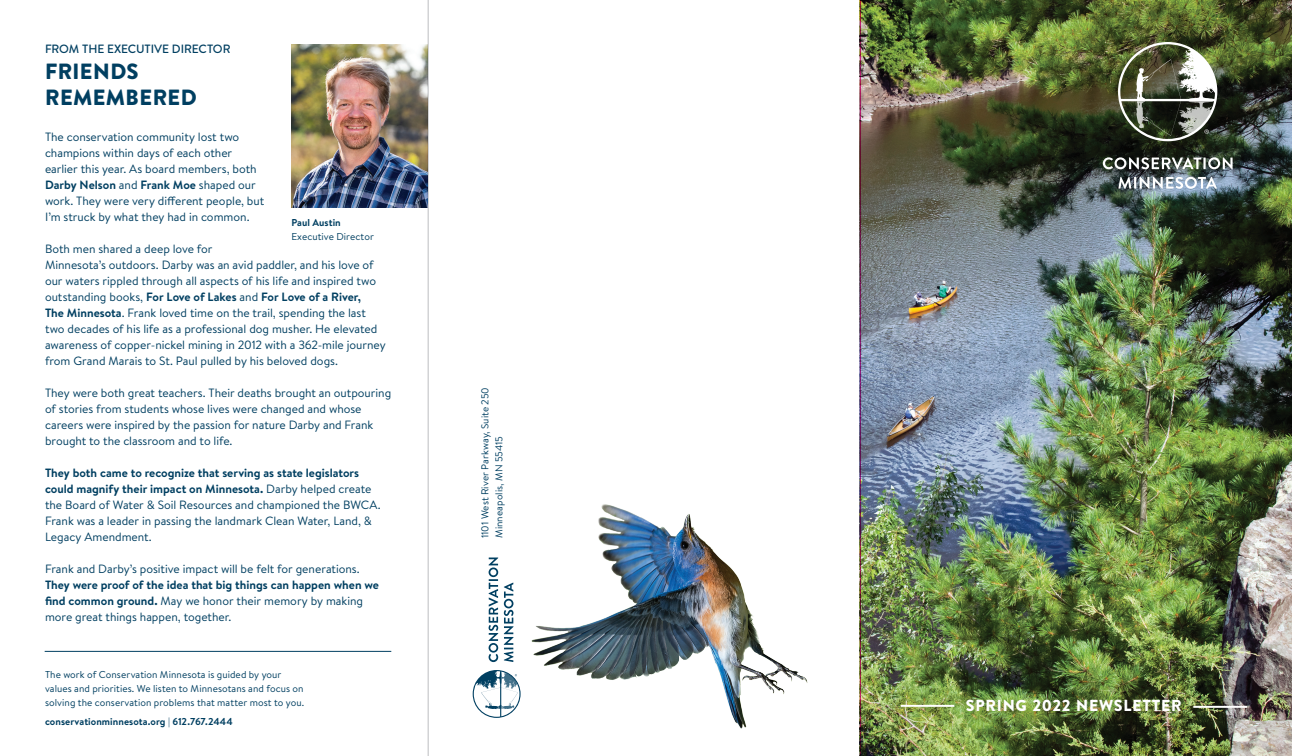
<style>
.page{position:relative;width:1292px;height:756px;background:#fff}
.page>*{position:absolute;margin:0;border:0;box-sizing:border-box;transform-origin:0 0}
.t1{font:900 22px/26px "Brandon Text";letter-spacing:.015em;color:#003f61}
.t2{font:900 16px "Brandon Text";letter-spacing:.05em;color:#fff}
.default_paragraph{font:12px/16px "Brandon Text";letter-spacing:-.005em;color:#003f61}
.t3{font:500 12px "Brandon Text";letter-spacing:-.01em;color:#003f61}
.return_address{font:10px/14px "Brandon Text";letter-spacing:.005em;color:#003f61}
.caption_no_spacing_a{font:700 10px "Brandon Text";letter-spacing:.005em;color:#003f61}
.caption_no_spacing_a-2{font:10px "Brandon Text";letter-spacing:.005em;color:#003f61}
.s1{font-weight:700}
.s2{font-weight:400}
</style>
<div class="page">
<img style="left:861px;top:0;width:431px;height:756px">
<hr style="left:900px;top:705px;width:54px;height:2px;background:#fff">
<hr style="left:1193px;top:706px;width:54px;height:2px;background:#fff">
<svg style="left:1102px;top:157px;width:130px;height:12px"></svg>
<svg style="left:1118px;top:177px;width:99px;height:12px"></svg>
<img style="left:1118px;top:42px;width:99px;height:99px">
<img style="left:531px;top:504px;width:277px;height:225px">
<svg style="left:504px;top:583px;width:9px;height:79px"></svg>
<svg style="left:488px;top:558px;width:10px;height:104px"></svg>
<svg style="left:472px;top:670px;width:48px;height:48px"></svg>
<hr style="left:45px;top:651px;width:346px;height:1px;background:#003f61">
<img style="left:291px;top:45px;width:136px;height:162px">
<hr style="left:860px;top:0;width:1px;height:756px;background:#ed028c">
<hr style="left:428px;top:0;width:1px;height:756px;background:#bcbdc0">
<p class="t3" style="left:45px;top:41px;width:187px">FROM THE EXECUTIVE DIRECTOR</p>
<p class="t1" style="left:45px;top:58px;width:153px">FRIENDS<br>REMEMBERED</p>
<p class="default_paragraph" style="left:45px;top:128px;width:221px">The conservation community lost two champions within days of each other earlier this year. As board members, both <span class="s1">Darby Nelson</span> and <span class="s1">Frank Moe</span> shaped our work. They were very different people, but I’m struck by what they had in common.</p>
<p class="default_paragraph" style="left:45px;top:240px;width:342px">Both men shared a deep love for<br>Minnesota’s outdoors. Darby was an avid paddler, and his love of our waters rippled through all aspects of his life and inspired two outstanding books, <span class="s1">For Love of Lakes</span> and <span class="s1">For Love of a River,<br>The Minnesota</span>. Frank loved time on the trail, spending the last two decades of his life as a professional dog musher. He elevated awareness of copper-nickel mining in 2012 with a 362-mile journey from Grand Marais to St. Paul pulled by his beloved dogs.</p>
<p class="default_paragraph" style="left:45px;top:384px;width:348px">They were both great teachers. Their deaths brought an outpouring of stories from students whose lives were changed and whose careers were inspired by the passion for nature Darby and Frank brought to the classroom and to life.</p>
<p class="default_paragraph" style="left:45px;top:464px;width:337px"><span class="s1">They both came to recognize that serving as state legislators could magnify their impact on Minnesota.</span> Darby helped create the Board of Water &amp; Soil Resources and championed the BWCA.<br>Frank was a leader in passing the landmark Clean Water, Land, &amp; Legacy Amendment.</p>
<p class="default_paragraph" style="left:45px;top:560px;width:335px">Frank and Darby’s positive impact will be felt for generations.<br><span class="s1">They were proof of the idea that big things can happen when we find common ground.</span> May we honor their memory by making more great things happen, together.</p>
<p class="caption_no_spacing_a" style="left:291px;top:215px;width:51px">Paul Austin</p>
<p class="caption_no_spacing_a-2" style="left:291px;top:229px;width:84px">Executive Director</p>
<p class="return_address" style="left:45px;top:667px;width:261px">The work of Conservation Minnesota is guided by your values and priorities. We listen to Minnesotans and focus on solving the conservation problems that matter most to you.</p>
<p class="caption_no_spacing_a" style="left:45px;top:714px;width:189px">conservationminnesota.org <span class="s2">|</span> 612.767.2444</p>
<p class="return_address" style="left:477px;top:538px;width:153px;rotate:-90deg">1101 West River Parkway, Suite 250</p>
<p class="return_address" style="left:491px;top:538px;width:104px;rotate:-90deg">Minneapolis, MN 55415</p>
<p class="t2" style="left:965px;top:694px;width:217px">SPRING 2022 NEWSLETTER</p>
</div>
